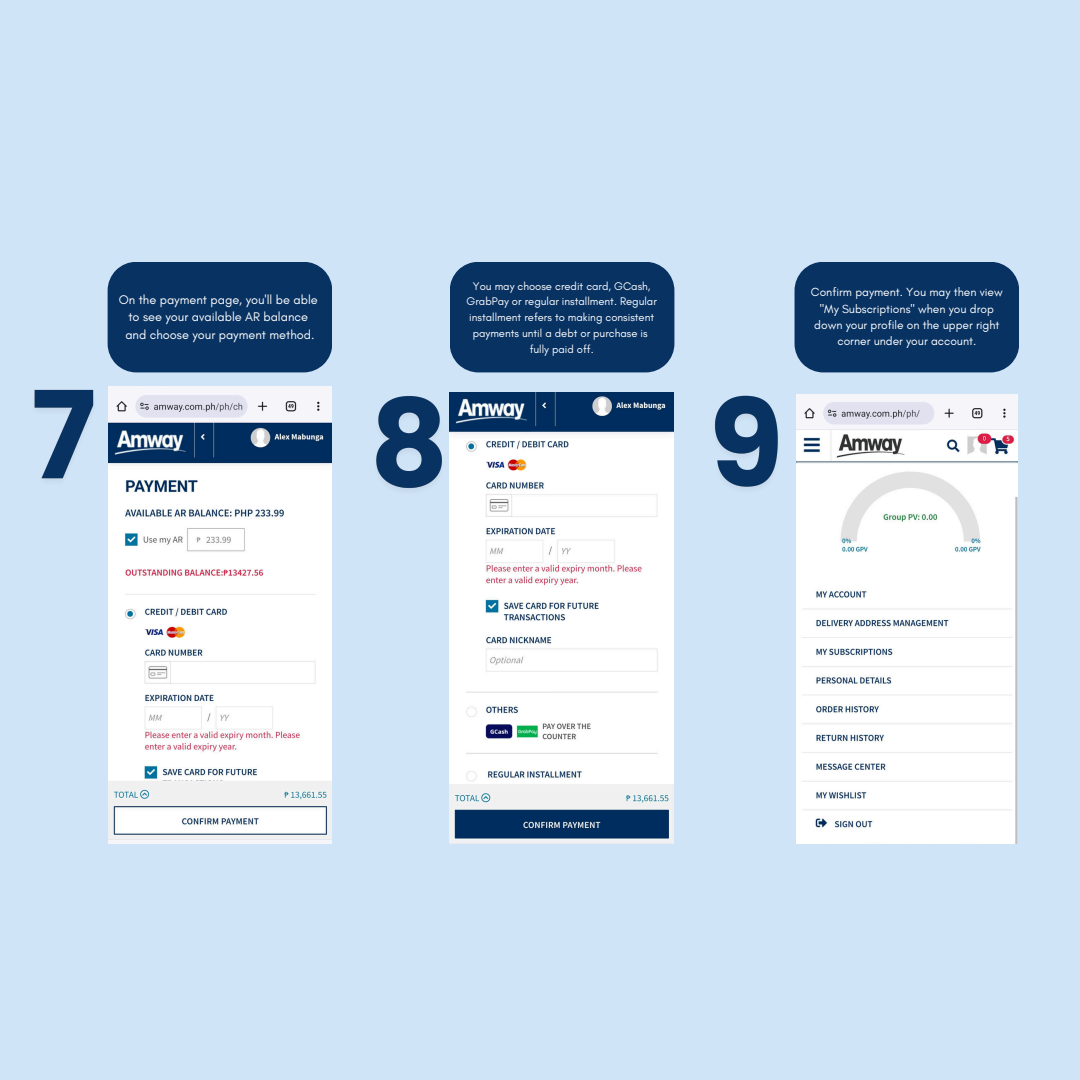
<style>
.page{position:relative;width:1080px;height:1080px;background:#d0e4f8}
.page>*{position:absolute;margin:0;border:0;box-sizing:border-box;transform-origin:0 0}
.t1{font:12.75px/17.4px "Glacial Indifference";color:#fff;text-align:center}
.t2{font:12px/16.4px "Glacial Indifference";color:#fff;text-align:center}
.t3{font:11.25px/15.8px "Glacial Indifference";color:#fff;text-align:center}
</style>
<div class="page">
<div style="left:108px;top:262px;width:224px;height:110px;background:#083262"></div>
<div style="left:450px;top:262px;width:224px;height:110px;background:#083262"></div>
<div style="left:795px;top:262px;width:224px;height:110px;background:#083262"></div>
<img style="left:109px;top:386px;width:222px;height:458px">
<img style="left:450px;top:392px;width:224px;height:452px">
<img style="left:796px;top:395px;width:222px;height:449px">
<img style="left:34px;top:389px;width:60px;height:91px">
<img style="left:376px;top:396px;width:66px;height:94px">
<img style="left:714px;top:395px;width:64px;height:94px">
<h1 class="t1" style="left:119px;top:291px;width:201px">On the payment page, you'll be able to see your available AR balance and choose your payment method.</h1>
<p class="t3" style="left:467px;top:278px;width:192px">You may choose credit card, GCash, GrabPay or regular installment. Regular installment refers to making consistent payments until a debt or purchase is</p>
<h1 class="t3" style="left:530px;top:341px;width:66px">fully paid off.</h1>
<p class="t2" style="left:811px;top:284px;width:193px">Confirm payment. You may then view "My Subscriptions" when you drop down your profile on the upper right corner under your account.</p>
</div>
